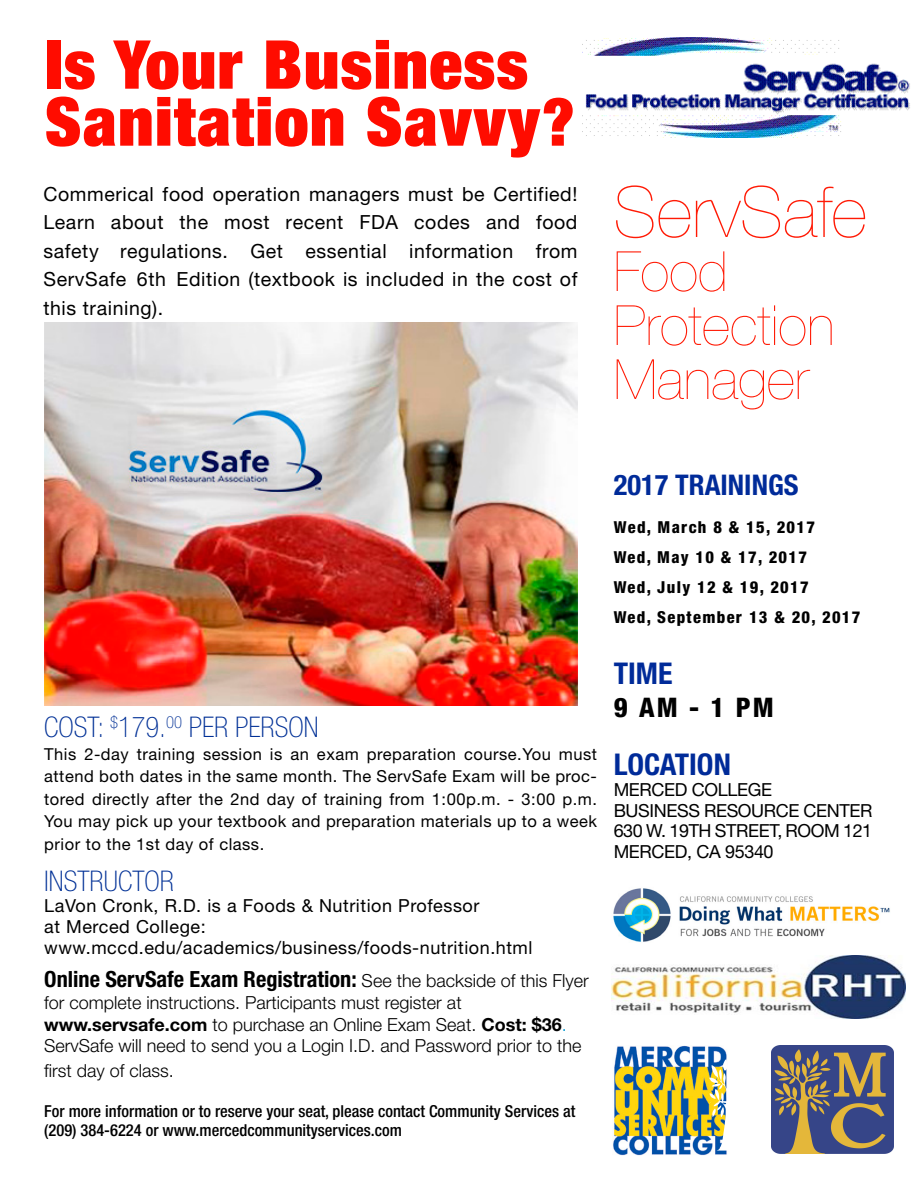
<style>
.page{position:relative;width:918px;height:1188px;background:#fff}
.page>*{position:absolute;margin:0;border:0;box-sizing:border-box;transform-origin:0 0}
.t1{font:200 70.5px "Helvetica Neue LT Std";color:#ff1a05}
.t2{font:900 condensed 67.5px/57px "Helvetica Neue LT Std";letter-spacing:.025em;color:#ff0c00}
.t3{font:200 55.5px/54px "Helvetica Neue LT Std";color:#ff1a05}
.t4{font:700 condensed 30px "Helvetica Neue LT Std";color:#002b99}
.t5{font:100 condensed 28.5px "Helvetica Neue LT Std";color:#003096}
.t6{font:700 condensed 28.5px "Helvetica Neue LT Std";color:#002b99}
.t7{font:800 condensed 27px "Helvetica Neue LT Std";color:#000}
.t8{font:700 condensed 22.35px "Helvetica Neue LT Std";color:#000}
.t9{font:19.5px/28.5px "Helvetica Neue LT Std";letter-spacing:.03em;color:#000;text-align:justify}
.t10{font:300 18px/21.6px "Helvetica Neue LT Std";color:#000}
.t11{font:18px "Helvetica Neue LT Std";letter-spacing:.03em;color:#000}
.t12{font:18px/20.7px "Helvetica Neue LT Std";letter-spacing:-.02em;color:#000}
.t13{font:16.5px/22.5px "Helvetica Neue LT Std";letter-spacing:.03em;color:#000;text-align:justify}
.t14{font:500 condensed 16.5px/19.8px "Helvetica Neue LT Std";color:#000}
.t15{font:800 condensed 16.5px/30px "Helvetica Neue LT Std";letter-spacing:.08em;color:#000}
.s1{font-size:66px}
.s2{font-weight:300;font-stretch:normal;font-size:18px}
.s3{font-weight:700}
.s4{color:#0097cf}
</style>
<div class="page">
<img style="left:45px;top:322px;width:533px;height:384px">
<img style="left:613px;top:1045px;width:114px;height:111px">
<svg style="left:709px;top:1056px;width:63px;height:95px"></svg>
<img style="left:613px;top:888px;width:277px;height:54px">
<img style="left:772px;top:1046px;width:122px;height:107px">
<img style="left:585px;top:38px;width:325px;height:100px">
<img style="left:611px;top:956px;width:295px;height:63px">
<p class="t2" style="left:45px;top:35px;width:531px">Is Your Business<br>Sanitation Savvy<span class="s1">?</span></p>
<p class="t9" style="left:44px;top:179px;width:536px">Commerical food operation managers must be Certified!<br>Learn about the most recent FDA codes and food safety regulations. Get essential information from ServSafe 6th Edition (textbook is included in the cost of this training).</p>
<p class="t1" style="left:614px;top:171px;width:255px">ServSafe</p>
<p class="t3" style="left:614px;top:244px;width:223px">Food<br>Protection<br>Manager</p>
<p class="t5" style="left:44px;top:711px;width:276px">COST: <sup>$</sup>179.<sup>00</sup> PER PERSON</p>
<p class="t13" style="left:44px;top:743px;width:554px">This 2-day training session is an exam preparation course.You must attend both dates in the same month. The ServSafe Exam will be proc&shy;tored directly after the 2nd day of training from 1:00p.m. - 3:00 p.m.<br>You may pick up your textbook and preparation materials up to a week prior to the 1st day of class.</p>
<p class="t5" style="left:44px;top:865px;width:131px">INSTRUCTOR</p>
<p class="t11" style="left:44px;top:895px;width:437px">LaVon Cronk, R.D. is a Foods &amp; Nutrition Professor</p>
<p class="t11" style="left:44px;top:916px;width:163px">at Merced College:</p>
<p class="t11" style="left:44px;top:937px;width:490px">www.mccd.edu/academics/business/foods-nutrition.html</p>
<p class="t8" style="left:44px;top:966px;width:546px">Online ServSafe Exam Registration: <span class="s2">See the backside of this Flyer</span></p>
<p class="t10" style="left:44px;top:991px;width:419px">for complete instructions. Participants must register at</p>
<p class="t10" style="left:44px;top:1013px;width:539px"><span class="s3">www.servsafe.com</span> to purchase an Online Exam Seat. <span class="s3">Cost: $36</span><span class="s4">.<br></span>ServSafe will need to send you a Login I.D. and Password prior to the</p>
<p class="t10" style="left:44px;top:1059px;width:131px">first day of class.</p>
<p class="t14" style="left:44px;top:1101px;width:533px">For more information or to reserve your seat, please contact Community Services at (209) 384-6224 or www.mercedcommunityservices.com</p>
<p class="t6" style="left:614px;top:467px;width:186px">2017 TRAININGS</p>
<p class="t15" style="left:614px;top:512px;width:248px">Wed, March 8 &amp; 15, 2017<br>Wed, May 10 &amp; 17, 2017<br>Wed, July 12 &amp; 19, 2017<br>Wed, September 13 &amp; 20, 2017</p>
<p class="t4" style="left:614px;top:655px;width:60px">TIME</p>
<p class="t7" style="left:614px;top:690px;width:162px">9 AM - 1 PM</p>
<p class="t4" style="left:614px;top:746px;width:119px">LOCATION</p>
<p class="t12" style="left:614px;top:779px;width:260px">MERCED COLLEGE<br>BUSINESS RESOURCE CENTER<br>630 W. 19TH STREET, ROOM 121<br>MERCED, CA 95340</p>
</div>
